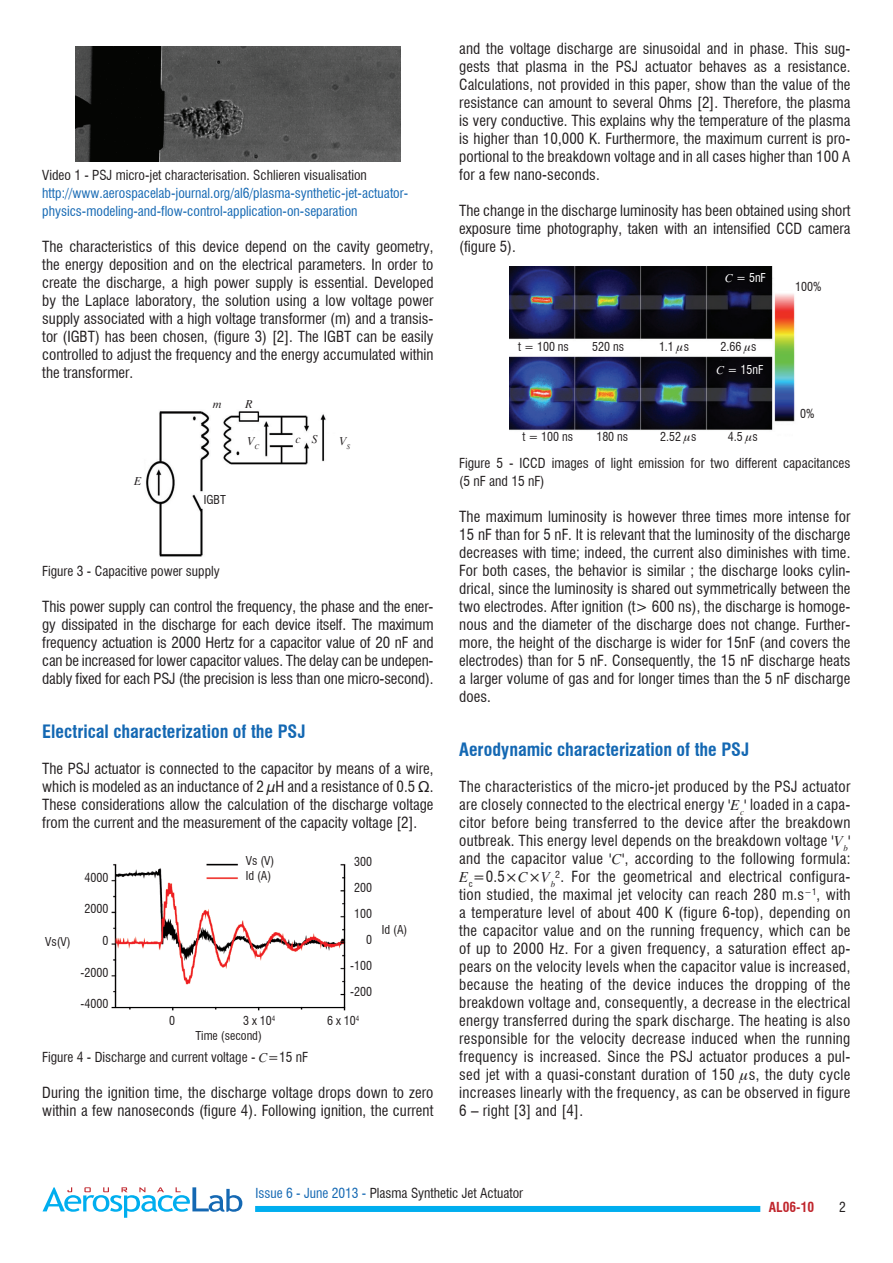
<style>
.page{position:relative;width:893px;height:1263px;background:#fff}
.page>*{position:absolute;margin:0;border:0;box-sizing:border-box;transform-origin:0 0}
.t1{font:700 condensed 18px "Swiss 721 BT";color:#1468b3}
.t2{font:condensed 15px/18px "Swiss 721 BT";letter-spacing:.005em;color:#231f20;text-align:justify}
.t3{font:condensed 13.5px/18px "Swiss 721 BT";color:#231f20}
.t4{font:condensed 13.5px/18px "Swiss 721 BT";color:#1468b3}
.t5{font:700 condensed 13.5px "Swiss 721 BT";color:#c0262d}
.t6{font:condensed 12px/26px "Swiss 721 BT";color:#231f20;text-align:right}
.t7{font:condensed 12px "Swiss 721 BT";color:#fff}
.t8{font:italic 12px "Times";color:#231f20}
.s1{font-family:"Times";font-style:italic;font-stretch:normal}
.s2{color:#1468b3}
</style>
<div class="page">
<div style="left:255px;top:1206px;width:505px;height:6px;background:#00aeef"></div>
<svg style="left:43px;top:1187px;width:199px;height:31px"></svg>
<img style="left:76px;top:46px;width:324px;height:116px">
<img style="left:146px;top:411px;width:180px;height:146px">
<img style="left:111px;top:863px;width:235px;height:148px">
<img style="left:510px;top:266px;width:285px;height:164px">
<svg style="left:676px;top:345px;width:7px;height:8px"></svg>
<svg style="left:743px;top:345px;width:7px;height:8px"></svg>
<p class="t3" style="left:42px;top:166px;width:326px">Video 1 - PSJ micro-jet characterisation. Schlieren visualisation</p>
<p class="t4" style="left:42px;top:184px;width:367px">http://www.aerospacelab-journal.org/al6/plasma-synthetic-jet-actuator&shy;physics-modeling-and-flow-control-application-on-separation</p>
<p class="t2" style="left:42px;top:238px;width:393px">The characteristics of this device depend on the cavity geometry, the energy deposition and on the electrical parameters. In order to create the discharge, a high power supply is essential. Developed by the Laplace laboratory, the solution using a low voltage power supply associated with a high voltage transformer (m) and a transis&shy;tor (IGBT) has been chosen, (figure 3) [2]. The IGBT can be easily controlled to adjust the frequency and the energy accumulated within the transformer.</p>
<p class="t8" style="left:134px;top:474px;width:9px">E</p>
<p class="t8" style="left:213px;top:397px;width:10px">m</p>
<p class="t6" style="left:204px;top:487px;width:24px">IGBT</p>
<p class="t8" style="left:246px;top:397px;width:9px">R</p>
<p class="t8" style="left:247px;top:433px;width:13px">V<sub>C</sub></p>
<p class="t8" style="left:296px;top:432px;width:24px">c S</p>
<p class="t8" style="left:340px;top:433px;width:12px">V<sub>S</sub></p>
<p class="t3" style="left:42px;top:562px;width:179px">Figure 3 - Capacitive power supply</p>
<p class="t2" style="left:42px;top:598px;width:393px">This power supply can control the frequency, the phase and the ener&shy;gy dissipated in the discharge for each device itself. The maximum frequency actuation is 2000 Hertz for a capacitor value of 20 nF and can be increased for lower capacitor values. The delay can be undepen&shy;dably fixed for each PSJ (the precision is less than one micro-second).</p>
<p class="t1" style="left:42px;top:721px;width:265px">Electrical characterization of the PSJ</p>
<p class="t2" style="left:42px;top:760px;width:393px">The PSJ actuator is connected to the capacitor by means of a wire, which is modeled as an inductance of 2 μH and a resistance of 0.5 Ω.<br>These considerations allow the calculation of the discharge voltage from the current and the measurement of the capacity voltage [2].</p>
<p class="t6" style="left:45px;top:928px;width:27px">Vs(V)</p>
<p class="t6" style="left:85px;top:865px;width:25px">4000</p>
<p class="t6" style="left:85px;top:896px;width:25px">2000</p>
<p class="t6" style="left:102px;top:928px;width:7px">0</p>
<p class="t6" style="left:81px;top:959px;width:29px">-2000</p>
<p class="t6" style="left:81px;top:991px;width:29px">-4000</p>
<p class="t6" style="left:246px;top:853px;width:30px;line-height:15px;text-align:left">Vs (V)<br>Id (A)</p>
<p class="t6" style="left:350px;top:849px;width:23px">300<br>200<br>100<br>0 -100 -200</p>
<p class="t6" style="left:169px;top:1008px;width:7px">0</p>
<p class="t6" style="left:243px;top:1008px;width:34px">3 x 10<sup>4</sup></p>
<p class="t6" style="left:327px;top:1008px;width:34px">6 x 10<sup>4</sup></p>
<p class="t6" style="left:195px;top:1023px;width:68px">Time (second)</p>
<p class="t6" style="left:382px;top:916px;width:27px">Id (A)</p>
<p class="t3" style="left:42px;top:1048px;width:267px">Figure 4 - Discharge and current voltage - <span class="s1">C</span>=15 nF</p>
<p class="t2" style="left:42px;top:1084px;width:393px">During the ignition time, the discharge voltage drops down to zero within a few nanoseconds (figure 4). Following ignition, the current</p>
<p class="t2" style="left:459px;top:40px;width:393px">and the voltage discharge are sinusoidal and in phase. This sug&shy;gests that plasma in the PSJ actuator behaves as a resistance.<br>Calculations, not provided in this paper, show than the value of the resistance can amount to several Ohms [2]. Therefore, the plasma is very conductive. This explains why the temperature of the plasma is higher than 10,000 K. Furthermore, the maximum current is pro&shy;portional to the breakdown voltage and in all cases higher than 100 A for a few nano-seconds.</p>
<p class="t2" style="left:459px;top:202px;width:393px">The change in the discharge luminosity has been obtained using short exposure time photography, taken with an intensified CCD camera (figure 5).</p>
<p class="t7" style="left:725px;top:270px;width:42px"><span class="s1">C</span> = 5nF</p>
<p class="t6" style="left:518px;top:333px;width:52px">t = 100 ns</p>
<p class="t6" style="left:592px;top:333px;width:33px">520 ns</p>
<p class="t6" style="left:659px;top:333px;width:32px">1.1 s</p>
<p class="t6" style="left:720px;top:333px;width:38px">2.66 s</p>
<p class="t7" style="left:716px;top:362px;width:48px"><span class="s1">C</span> = 15nF</p>
<p class="t6" style="left:522px;top:424px;width:52px">t = 100 ns</p>
<p class="t6" style="left:596px;top:424px;width:33px">180 ns</p>
<p class="t6" style="left:660px;top:424px;width:38px">2.52 s</p>
<p class="t6" style="left:728px;top:424px;width:32px">4.5 s</p>
<p class="t6" style="left:795px;top:274px;width:28px">100%</p>
<p class="t6" style="left:800px;top:401px;width:16px">0%</p>
<p class="t3" style="left:459px;top:454px;width:393px">Figure 5 - ICCD images of light emission for two different capacitances (5 nF and 15 nF)</p>
<p class="t2" style="left:459px;top:508px;width:393px">The maximum luminosity is however three times more intense for 15 nF than for 5 nF. It is relevant that the luminosity of the discharge decreases with time; indeed, the current also diminishes with time.<br>For both cases, the behavior is similar ; the discharge looks cylin&shy;drical, since the luminosity is shared out symmetrically between the two electrodes. After ignition (t&gt; 600 ns), the discharge is homoge&shy;nous and the diameter of the discharge does not change. Further&shy;more, the height of the discharge is wider for 15nF (and covers the electrodes) than for 5 nF. Consequently, the 15 nF discharge heats a larger volume of gas and for longer times than the 5 nF discharge does.</p>
<p class="t1" style="left:459px;top:739px;width:292px">Aerodynamic characterization of the PSJ</p>
<p class="t2" style="left:459px;top:778px;width:393px">The characteristics of the micro-jet produced by the PSJ actuator are closely connected to the electrical energy '<span class="s1">E</span><sub>c</sub>' loaded in a capa&shy;citor before being transferred to the device after the breakdown outbreak. This energy level depends on the breakdown voltage '<span class="s1">V</span><sub>b</sub>' and the capacitor value '<span class="s1">C</span>', according to the following formula:<br><span class="s1">E</span><sub>c</sub>=0.5 <span class="s1">C V</span><sub>b</sub>². For the geometrical and electrical configura&shy;tion studied, the maximal jet velocity can reach 280 m.s<sup>−1</sup>, with a temperature level of about 400 K (figure 6-top), depending on the capacitor value and on the running frequency, which can be of up to 2000 Hz. For a given frequency, a saturation effect ap&shy;pears on the velocity levels when the capacitor value is increased, because the heating of the device induces the dropping of the breakdown voltage and, consequently, a decrease in the electrical energy transferred during the spark discharge. The heating is also responsible for the velocity decrease induced when the running frequency is increased. Since the PSJ actuator produces a pul&shy;sed jet with a quasi-constant duration of 150 s, the duty cycle increases linearly with the frequency, as can be observed in figure 6 – right [3] and [4].</p>
<p class="t3" style="left:255px;top:1183px;width:269px"><span class="s2">Issue 6 - June 2013 -</span> Plasma Synthetic Jet Actuator</p>
<p class="t5" style="left:769px;top:1199px;width:47px">AL06-10</p>
<p class="t3" style="left:839px;top:1198px;width:8px">2</p>
</div>
